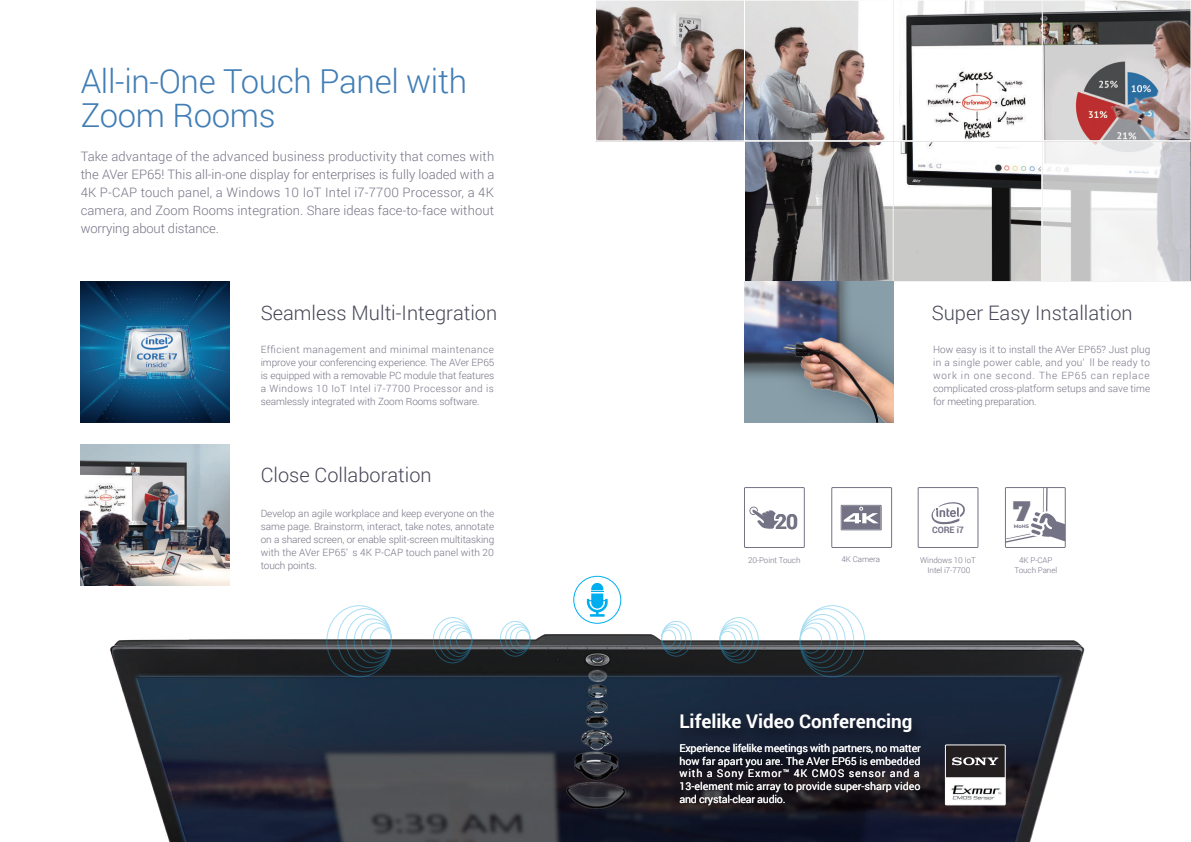
<style>
.page{position:relative;width:1191px;height:842px;background:#fff}
.page>*{position:absolute;margin:0;border:0;box-sizing:border-box;transform-origin:0 0}
.t1{font:300 33px/34px "Roboto";letter-spacing:-.01em;color:#407db5}
.t2{font:900 28.2px "Montserrat";color:#747383}
.t3{font:700 20.8px "Roboto";color:#747385}
.t4{font:300 20px "Roboto";color:#454556}
.t5{font:700 18.9px "Roboto";color:#fff}
.t6{font:300 13px/18px "Roboto";letter-spacing:.005em;color:#747385;text-align:justify}
.t7{font:10.7px/12.8px "Roboto";color:#fff;text-align:justify}
.t8{font:300 10px/13px "Roboto";letter-spacing:-.01em;color:#747385;text-align:justify}
.t9{font:700 8.9px "Roboto";letter-spacing:-.01em;color:#747385}
.t10{font:300 8px/10px "Roboto";letter-spacing:-.01em;color:#747385;text-align:center}
.t11{font:700 5px "Montserrat";color:#747383}
</style>
<div class="page">
<img style="left:80px;top:547px;width:1005px;height:295px">
<img style="left:597px;top:2px;width:592px;height:392px">
<div style="left:595px;top:0;width:596px;height:142px;border:1px solid #fff"></div>
<svg style="left:1042px;top:142px;width:148px;height:139px;fill:#f1f1f1"></svg>
<hr style="left:744px;top:0;width:1px;height:423px;background:#fff">
<hr style="left:744px;top:281px;width:447px;height:1px;background:#fff">
<hr style="left:892px;top:0;width:1px;height:282px;background:#fff">
<hr style="left:595px;top:141px;width:596px;height:1px;background:#fff">
<hr style="left:1041px;top:0;width:1px;height:282px;background:#fff">
<img style="left:947px;top:777px;width:56px;height:26px">
<div style="left:945px;top:745px;width:60px;height:32px;background:#231f20"></div>
<svg style="left:952px;top:757px;width:46px;height:8px"></svg>
<div style="left:945px;top:744px;width:60px;height:61px;border:1px solid #fff"></div>
<svg style="left:1007px;top:489px;width:56px;height:54px"></svg>
<svg style="left:749px;top:506px;width:30px;height:23px"></svg>
<svg style="left:840px;top:505px;width:41px;height:25px"></svg>
<svg style="left:931px;top:502px;width:34px;height:23px"></svg>
<div style="left:744px;top:487px;width:60px;height:61px;border:1px solid #747385"></div>
<div style="left:831px;top:487px;width:61px;height:61px;border:1px solid #747385"></div>
<div style="left:917px;top:487px;width:61px;height:61px;border:1px solid #747385"></div>
<div style="left:1005px;top:487px;width:60px;height:61px;border:1px solid #747385"></div>
<svg style="left:841px;top:506px;width:39px;height:24px"></svg>
<svg style="left:587px;top:583px;width:20px;height:34px"></svg>
<div style="left:573px;top:576px;width:48px;height:47px;border:1px solid #00aeef;border-radius:50%"></div>
<div style="left:338px;top:608px;width:54px;height:64px;border:1px solid #24aae1;border-radius:50%"></div>
<div style="left:346px;top:614px;width:46px;height:54px;border:1px solid #24aae1;border-radius:50%"></div>
<div style="left:354px;top:619px;width:38px;height:44px;border:1px solid #24aae1;border-radius:50%"></div>
<div style="left:361px;top:623px;width:31px;height:35px;border:1px solid #24aae1;border-radius:50%"></div>
<div style="left:370px;top:627px;width:22px;height:26px;border:1px solid #24aae1;border-radius:50%"></div>
<div style="left:433px;top:617px;width:39px;height:46px;border:1px solid #24aae1;border-radius:50%"></div>
<div style="left:439px;top:621px;width:33px;height:39px;border:1px solid #24aae1;border-radius:50%"></div>
<div style="left:445px;top:625px;width:27px;height:32px;border:1px solid #24aae1;border-radius:50%"></div>
<div style="left:450px;top:628px;width:22px;height:25px;border:1px solid #24aae1;border-radius:50%"></div>
<div style="left:456px;top:631px;width:16px;height:19px;border:1px solid #24aae1;border-radius:50%"></div>
<div style="left:500px;top:621px;width:30px;height:35px;border:1px solid #24aae1;border-radius:50%"></div>
<div style="left:505px;top:624px;width:25px;height:29px;border:1px solid #24aae1;border-radius:50%"></div>
<div style="left:510px;top:627px;width:20px;height:23px;border:1px solid #24aae1;border-radius:50%"></div>
<div style="left:516px;top:630px;width:14px;height:17px;border:1px solid #24aae1;border-radius:50%"></div>
<div style="left:800px;top:605px;width:65px;height:72px;border:1px solid #24aae1;border-radius:50%"></div>
<div style="left:800px;top:608px;width:54px;height:64px;border:1px solid #24aae1;border-radius:50%"></div>
<div style="left:800px;top:614px;width:45px;height:54px;border:1px solid #24aae1;border-radius:50%"></div>
<div style="left:800px;top:619px;width:37px;height:44px;border:1px solid #24aae1;border-radius:50%"></div>
<div style="left:800px;top:623px;width:30px;height:35px;border:1px solid #24aae1;border-radius:50%"></div>
<div style="left:800px;top:627px;width:22px;height:26px;border:1px solid #24aae1;border-radius:50%"></div>
<div style="left:719px;top:617px;width:39px;height:46px;border:1px solid #24aae1;border-radius:50%"></div>
<div style="left:719px;top:621px;width:33px;height:39px;border:1px solid #24aae1;border-radius:50%"></div>
<div style="left:719px;top:625px;width:28px;height:32px;border:1px solid #24aae1;border-radius:50%"></div>
<div style="left:719px;top:628px;width:22px;height:25px;border:1px solid #24aae1;border-radius:50%"></div>
<div style="left:719px;top:631px;width:16px;height:19px;border:1px solid #24aae1;border-radius:50%"></div>
<div style="left:661px;top:621px;width:30px;height:35px;border:1px solid #24aae1;border-radius:50%"></div>
<div style="left:661px;top:624px;width:25px;height:29px;border:1px solid #24aae1;border-radius:50%"></div>
<div style="left:661px;top:627px;width:20px;height:23px;border:1px solid #24aae1;border-radius:50%"></div>
<div style="left:661px;top:630px;width:15px;height:17px;border:1px solid #24aae1;border-radius:50%"></div>
<img style="left:744px;top:282px;width:149px;height:140px">
<img style="left:746px;top:294px;width:147px;height:128px">
<img style="left:772px;top:323px;width:121px;height:99px">
<svg style="left:80px;top:282px;width:149px;height:140px;background:#09385f"></svg>
<img style="left:89px;top:303px;width:135px;height:76px">
<img style="left:80px;top:445px;width:149px;height:140px">
<img style="left:667px;top:703px;width:263px;height:32px">
<img style="left:667px;top:735px;width:274px;height:107px">
<h1 class="t1" style="left:81px;top:63px;width:388px">All-in-One Touch Panel with<br>Zoom Rooms</h1>
<p class="t6" style="left:81px;top:147px;width:415px">Take advantage of the advanced business productivity that comes with the AVer EP65! This all-in-one display for enterprises is fully loaded with a 4K P-CAP touch panel, a Windows 10 IoT Intel i7-7700 Processor, a 4K camera, and Zoom Rooms integration. Share ideas face-to-face without worrying about distance.</p>
<h3 class="t4" style="left:261px;top:299px;width:238px">Seamless Multi-Integration</h3>
<p class="t8" style="left:261px;top:343px;width:235px">Efficient management and minimal maintenance improve your conferencing experience. The AVer EP65 is equipped with a removable PC module that features a Windows 10 IoT Intel i7-7700 Processor and is seamlessly integrated with Zoom Rooms software.</p>
<h3 class="t4" style="left:261px;top:461px;width:172px">Close Collaboration</h3>
<p class="t8" style="left:261px;top:506px;width:235px">Develop an agile workplace and keep everyone on the same page. Brainstorm, interact, take notes, annotate on a shared screen, or enable split-screen multitasking with the AVer EP65’ s 4K P-CAP touch panel with 20 touch points.</p>
<h3 class="t3" style="left:775px;top:507px;width:24px">20</h3>
<h3 class="t4" style="left:931px;top:299px;width:202px">Super Easy Installation</h3>
<p class="t8" style="left:933px;top:343px;width:219px">How easy is it to install the AVer EP65? Just plug in a single power cable, and you’ ll be ready to work in one second. The EP65 can replace complicated cross-platform setups and save time for meeting preparation.</p>
<p class="t9" style="left:932px;top:524px;width:33px">CORE i7</p>
<h2 class="t2" style="left:1013px;top:490px;width:20px">7</h2>
<p class="t11" style="left:1013px;top:522px;width:17px">MoHS</p>
<p class="t10" style="left:748px;top:555px;width:54px">20-Point Touch</p>
<p class="t10" style="left:841px;top:554px;width:40px">4K Camera</p>
<p class="t10" style="left:920px;top:555px;width:57px">Windows 10 IoT<br>Intel i7-7700</p>
<p class="t10" style="left:1014px;top:555px;width:44px">4K P-CAP<br>Touch Panel</p>
<h3 class="t5" style="left:679px;top:708px;width:235px">Lifelike Video Conferencing</h3>
<p class="t7" style="left:679px;top:741px;width:243px">Experience lifelike meetings with partners, no matter how far apart you are. The AVer EP65 is embedded with a Sony Exmor™ 4K CMOS sensor and a 13-element mic array to provide super-sharp video and crystal-clear audio.</p>
</div>
